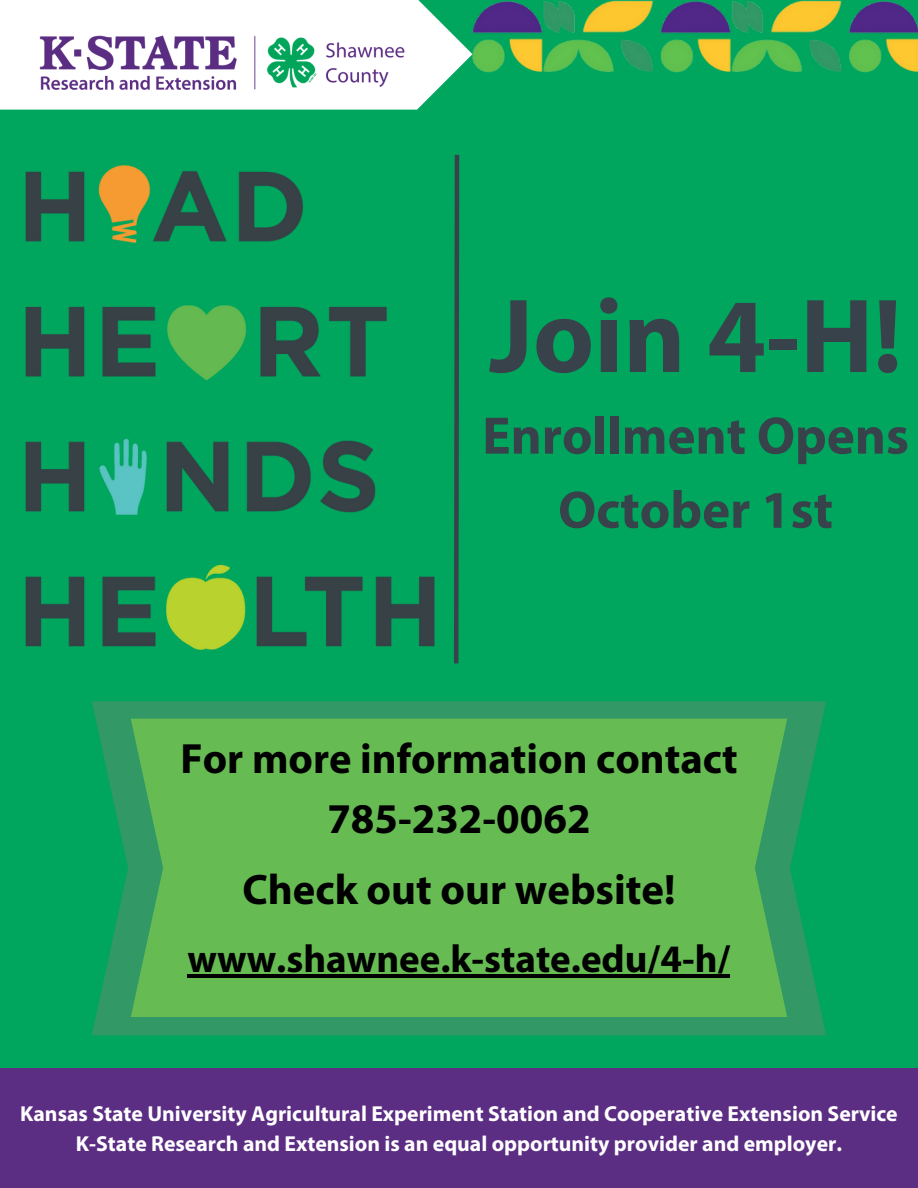
<style>
.page{position:relative;width:918px;height:1188px;background:#00a55e}
.page>*{position:absolute;margin:0;border:0;box-sizing:border-box;transform-origin:0 0}
.t1{font:700 106.2px "Myriad Pro";color:#37424a}
.t2{font:700 53.1px/74.1px "Myriad Pro";color:#37424a;text-align:center}
.t3{font:700 42.75px "Myriad Pro";color:#000}
.t4{font:700 42.45px/59.4px "Myriad Pro";color:#000;text-align:center}
.t5{font:700 39px "Myriad Pro";color:#000}
.t6{font:700 21.75px "Myriad Pro";color:#fff}
</style>
<div class="page">
<svg style="left:414px;top:0;width:58px;height:110px;fill:#fff"></svg>
<img style="left:0;top:0;width:414px;height:110px">
<img style="left:25px;top:165px;width:410px;height:485px">
<svg style="left:454px;top:154px;width:6px;height:510px;background:#295a4e"></svg>
<div style="left:0;top:1068px;width:918px;height:120px;background:#5b2d83"></div>
<img style="left:473px;top:0;width:445px;height:73px">
<svg style="left:92px;top:701px;width:734px;height:334px;fill:#329866"></svg>
<div style="left:131px;top:719px;width:656px;height:298px;background:#66bc52"></div>
<hr style="left:188px;top:974px;width:542px;height:4px;background:#000">
<h1 class="t1" style="left:489px;top:292px;width:414px">Join 4-H!</h1>
<h2 class="t2" style="left:482px;top:403px;width:428px">Enrollment Opens<br>October 1st</h2>
<h3 class="t4" style="left:180px;top:733px;width:559px">For more information contact<br>785-232-0062</h3>
<h3 class="t3" style="left:242px;top:872px;width:435px">Check out our website!</h3>
<h3 class="t5" style="left:188px;top:943px;width:544px">www.shawnee.k-state.edu/4-h/</h3>
<p class="t6" style="left:20px;top:1104px;width:879px">Kansas State University Agricultural Experiment Station and Cooperative Extension Service</p>
<p class="t6" style="left:76px;top:1134px;width:768px">K-State Research and Extension is an equal opportunity provider and employer.</p>
</div>
